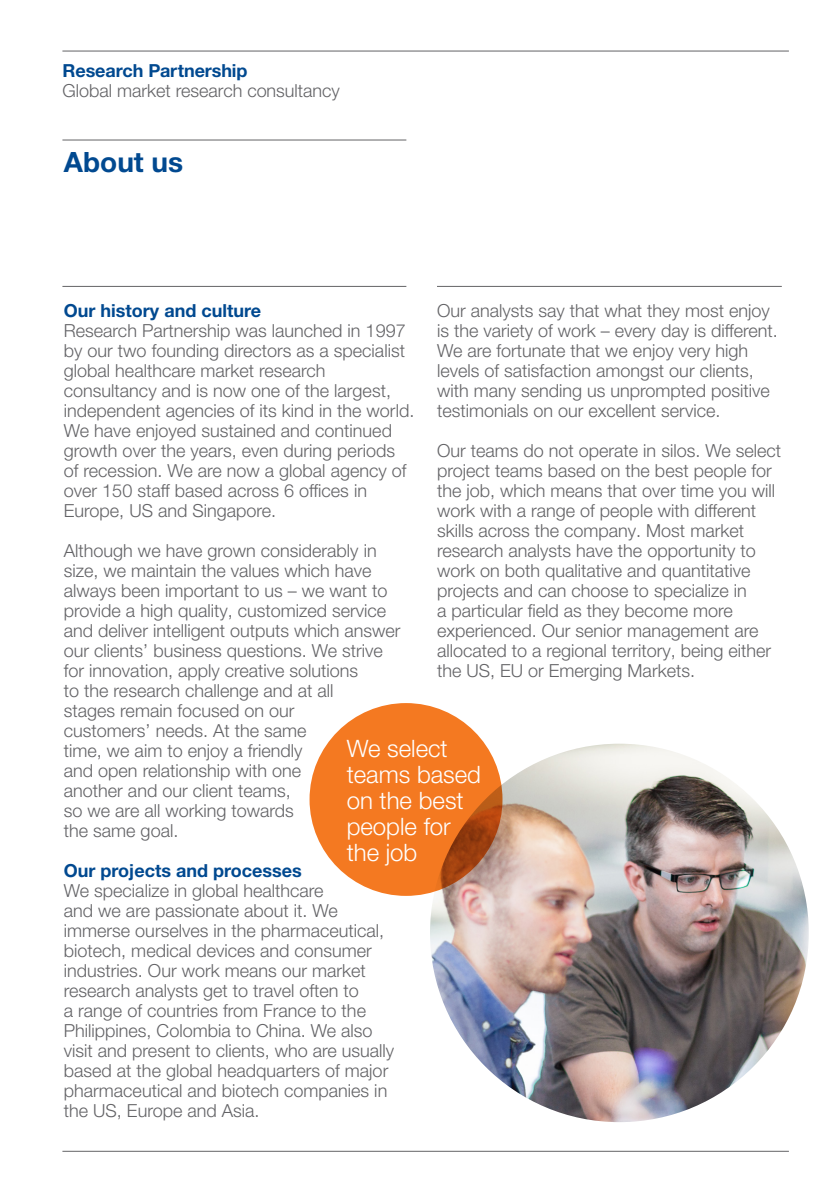
<style>
.page{position:relative;width:840px;height:1191px;background:#fff}
.page>*{position:absolute;margin:0;border:0;box-sizing:border-box;transform-origin:0 0}
.t1{font:700 28px "Helvetica Neue LT Pro";color:#014990}
.t2{font:300 24px "Helvetica Neue LT Pro";color:#fff}
.t3{font:300 18px "Helvetica Neue LT Pro";color:#636366}
.t4{font:700 18px "Helvetica Neue LT Pro";color:#014990}
</style>
<div class="page">
<img style="left:430px;top:743px;width:378px;height:379px;border-radius:189px">
<hr style="left:62px;top:139px;width:344px;height:1px;background:#636366">
<hr style="left:62px;top:51px;width:726px;height:1px;background:#636366">
<div style="left:309px;top:703px;width:193px;height:193px;background:#f47921;border-radius:50%"></div>
<hr style="left:62px;top:1150px;width:726px;height:1px;background:#636366">
<hr style="left:437px;top:286px;width:344px;height:1px;background:#636366">
<hr style="left:62px;top:286px;width:344px;height:1px;background:#636366">
<p class="t4" style="left:62px;top:59px;width:186px">Research Partnership</p>
<p class="t3" style="left:62px;top:79px;width:279px">Global market research consultancy</p>
<p class="t1" style="left:64px;top:145px;width:121px">About us</p>
<p class="t4" style="left:64px;top:299px;width:199px">Our history and culture</p>
<p class="t3" style="left:64px;top:319px;width:343px">Research Partnership was launched in 1997</p>
<p class="t3" style="left:64px;top:339px;width:342px">by our two founding directors as a specialist</p>
<p class="t3" style="left:64px;top:359px;width:263px">global healthcare market research</p>
<p class="t3" style="left:64px;top:379px;width:328px">consultancy and is now one of the largest,</p>
<p class="t3" style="left:64px;top:399px;width:352px">independent agencies of its kind in the world.</p>
<p class="t3" style="left:64px;top:419px;width:329px">We have enjoyed sustained and continued</p>
<p class="t3" style="left:64px;top:439px;width:332px">growth over the years, even during periods</p>
<p class="t3" style="left:64px;top:459px;width:344px">of recession. We are now a global agency of</p>
<p class="t3" style="left:64px;top:479px;width:304px">over 150 staff based across 6 offices in</p>
<p class="t3" style="left:64px;top:499px;width:214px">Europe, US and Singapore.</p>
<p class="t3" style="left:64px;top:539px;width:314px">Although we have grown considerably in</p>
<p class="t3" style="left:64px;top:559px;width:309px">size, we maintain the values which have</p>
<p class="t3" style="left:64px;top:579px;width:325px">always been important to us – we want to</p>
<p class="t3" style="left:64px;top:599px;width:324px">provide a high quality, customized service</p>
<p class="t3" style="left:64px;top:619px;width:338px">and deliver intelligent outputs which answer</p>
<p class="t3" style="left:64px;top:639px;width:320px">our clients’ business questions. We strive</p>
<p class="t3" style="left:64px;top:659px;width:296px">for innovation, apply creative solutions</p>
<p class="t3" style="left:64px;top:679px;width:271px">to the research challenge and at all</p>
<p class="t3" style="left:64px;top:699px;width:232px">stages remain focused on our</p>
<p class="t3" style="left:64px;top:719px;width:244px">customers’ needs. At the same</p>
<p class="t3" style="left:64px;top:739px;width:240px">time, we aim to enjoy a friendly</p>
<p class="t3" style="left:64px;top:759px;width:239px">and open relationship with one</p>
<p class="t3" style="left:64px;top:779px;width:228px">another and our client teams,</p>
<p class="t3" style="left:64px;top:799px;width:231px">so we are all working towards</p>
<p class="t3" style="left:64px;top:819px;width:116px">the same goal.</p>
<p class="t4" style="left:64px;top:859px;width:239px">Our projects and processes</p>
<p class="t3" style="left:64px;top:879px;width:261px">We specialize in global healthcare</p>
<p class="t3" style="left:64px;top:899px;width:275px">and we are passionate about it. We</p>
<p class="t3" style="left:64px;top:919px;width:322px">immerse ourselves in the pharmaceutical,</p>
<p class="t3" style="left:64px;top:939px;width:309px">biotech, medical devices and consumer</p>
<p class="t3" style="left:64px;top:959px;width:303px">industries. Our work means our market</p>
<p class="t3" style="left:64px;top:979px;width:296px">research analysts get to travel often to</p>
<p class="t3" style="left:64px;top:999px;width:303px">a range of countries from France to the</p>
<p class="t3" style="left:64px;top:1019px;width:310px">Philippines, Colombia to China. We also</p>
<p class="t3" style="left:64px;top:1039px;width:332px">visit and present to clients, who are usually</p>
<p class="t3" style="left:64px;top:1059px;width:326px">based at the global headquarters of major</p>
<p class="t3" style="left:64px;top:1079px;width:325px">pharmaceutical and biotech companies in</p>
<p class="t3" style="left:64px;top:1099px;width:197px">the US, Europe and Asia.</p>
<p class="t3" style="left:437px;top:299px;width:334px">Our analysts say that what they most enjoy</p>
<p class="t3" style="left:437px;top:319px;width:342px">is the variety of work – every day is different.</p>
<p class="t3" style="left:437px;top:339px;width:312px">We are fortunate that we enjoy very high</p>
<p class="t3" style="left:437px;top:359px;width:318px">levels of satisfaction amongst our clients,</p>
<p class="t3" style="left:437px;top:379px;width:334px">with many sending us unprompted positive</p>
<p class="t3" style="left:437px;top:399px;width:285px">testimonials on our excellent service.</p>
<p class="t3" style="left:437px;top:439px;width:345px">Our teams do not operate in silos. We select</p>
<p class="t3" style="left:437px;top:459px;width:336px">project teams based on the best people for</p>
<p class="t3" style="left:437px;top:479px;width:339px">the job, which means that over time you will</p>
<p class="t3" style="left:437px;top:499px;width:320px">work with a range of people with different</p>
<p class="t3" style="left:437px;top:519px;width:308px">skills across the company. Most market</p>
<p class="t3" style="left:437px;top:539px;width:320px">research analysts have the opportunity to</p>
<p class="t3" style="left:437px;top:559px;width:315px">work on both qualitative and quantitative</p>
<p class="t3" style="left:437px;top:579px;width:311px">projects and can choose to specialize in</p>
<p class="t3" style="left:437px;top:599px;width:297px">a particular field as they become more</p>
<p class="t3" style="left:437px;top:619px;width:323px">experienced. Our senior management are</p>
<p class="t3" style="left:437px;top:639px;width:335px">allocated to a regional territory, being either</p>
<p class="t3" style="left:437px;top:659px;width:259px">the US, EU or Emerging Markets.</p>
<p class="t2" style="left:346px;top:733px;width:102px">We select</p>
<p class="t2" style="left:346px;top:759px;width:136px">teams based</p>
<p class="t2" style="left:346px;top:785px;width:118px">on the best</p>
<p class="t2" style="left:346px;top:811px;width:106px">people for</p>
<p class="t2" style="left:346px;top:837px;width:72px">the job</p>
</div>
